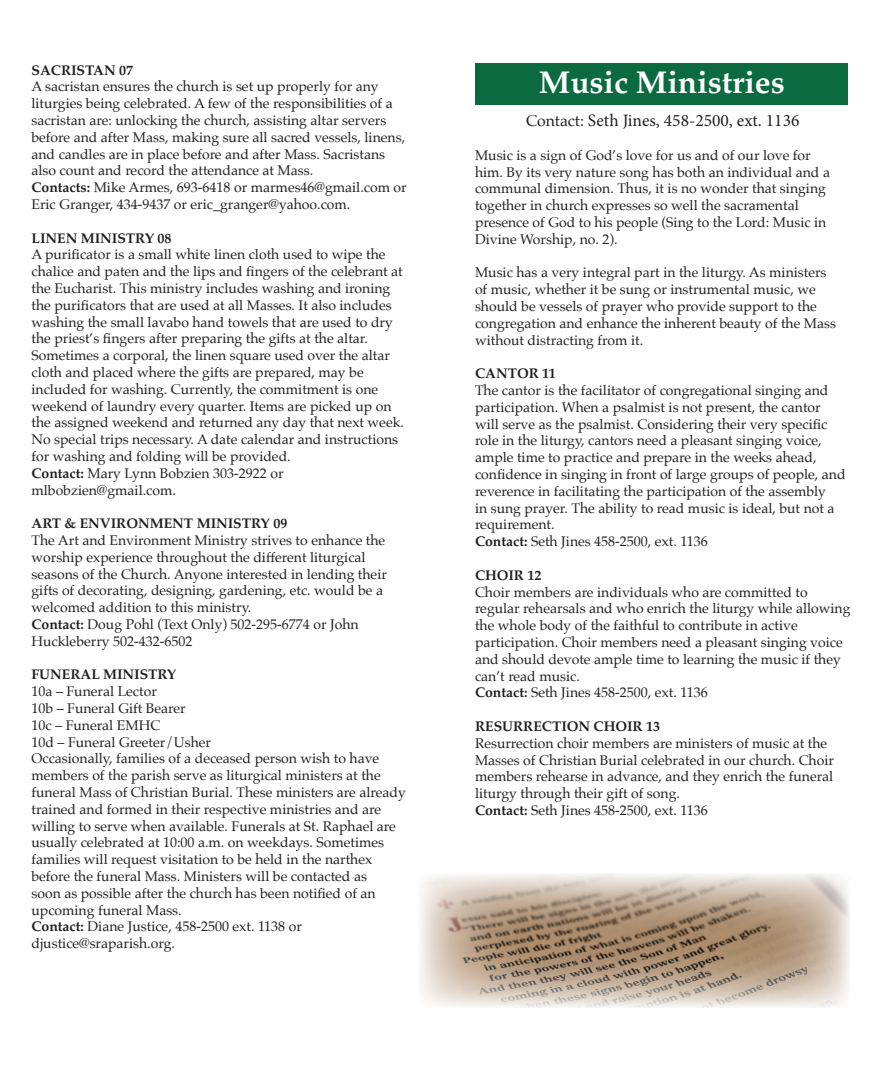
<style>
.page{position:relative;width:882px;height:1071px;background:#fff}
.page>*{position:absolute;margin:0;border:0;box-sizing:border-box;transform-origin:0 0}
.t1{font:700 31.5px "Palatino";color:#fff}
.t2{font:17.5px "Minion Pro";color:#231f20}
.t3{font:14px/16.8px "Palatino";color:#231f20}
.t4{font:700 14px "Palatino";color:#231f20}
.s1{font-weight:700}
.s2{font-family:"Palatino";font-size:15.75px}
</style>
<div class="page">
<div style="left:475px;top:63px;width:373px;height:42px;background:#0c6a40"></div>
<img style="left:420px;top:874px;width:430px;height:134px">
<p class="t4" style="left:32px;top:58px;width:103px">SACRISTAN 07</p>
<p class="t3" style="left:32px;top:78px;width:375px">A sacristan ensures the church is set up properly for any liturgies being celebrated. A few of the responsibilities of a sacristan are: unlocking the church, assisting altar servers before and after Mass, making sure all sacred vessels, linens, and candles are in place before and after Mass. Sacristans also count and record the attendance at Mass.</p>
<p class="t3" style="left:32px;top:179px;width:377px"><span class="s1">Contacts:</span> Mike Armes, 693-6418 or marmes46@gmail.com or</p>
<p class="t3" style="left:32px;top:196px;width:320px">Eric Granger, 434-9437 or eric_granger@yahoo.com.</p>
<p class="t4" style="left:32px;top:226px;width:142px">LINEN MINISTRY 08</p>
<p class="t3" style="left:32px;top:246px;width:374px">A purificator is a small white linen cloth used to wipe the chalice and paten and the lips and fingers of the celebrant at the Eucharist. This ministry includes washing and ironing the purificators that are used at all Masses. It also includes washing the small lavabo hand towels that are used to dry the priest’s fingers after preparing the gifts at the altar.<br>Sometimes a corporal, the linen square used over the altar cloth and placed where the gifts are prepared, may be included for washing. Currently, the commitment is one weekend of laundry every quarter. Items are picked up on the assigned weekend and returned any day that next week.<br>No special trips necessary. A date calendar and instructions for washing and folding will be provided.</p>
<p class="t3" style="left:32px;top:464px;width:254px"><span class="s1">Contact:</span> Mary Lynn Bobzien 303-2922 or</p>
<p class="t3" style="left:32px;top:481px;width:146px">mlbobzien@gmail.com.</p>
<p class="t4" style="left:32px;top:511px;width:257px">ART &amp; ENVIRONMENT MINISTRY 09</p>
<p class="t3" style="left:32px;top:532px;width:357px">The Art and Environment Ministry strives to enhance the worship experience throughout the different liturgical seasons of the Church. Anyone interested in lending their gifts of decorating, designing, gardening, etc. would be a welcomed addition to this ministry.</p>
<p class="t3" style="left:32px;top:616px;width:329px"><span class="s1">Contact:</span> Doug Pohl (Text Only) 502-295-6774 or John<br>Huckleberry 502-432-6502</p>
<p class="t4" style="left:32px;top:663px;width:146px">FUNERAL MINISTRY</p>
<p class="t3" style="left:32px;top:683px;width:127px">10a – Funeral Lector</p>
<p class="t3" style="left:32px;top:700px;width:156px">10b – Funeral Gift Bearer</p>
<p class="t3" style="left:32px;top:716px;width:130px">10c – Funeral EMHC</p>
<p class="t3" style="left:32px;top:733px;width:181px">10d – Funeral Greeter/Usher</p>
<p class="t3" style="left:32px;top:750px;width:376px">Occasionally, families of a deceased person wish to have members of the parish serve as liturgical ministers at the funeral Mass of Christian Burial. These ministers are already trained and formed in their respective ministries and are willing to serve when available. Funerals at St. Raphael are usually celebrated at 10:00 a.m. on weekdays. Sometimes families will request visitation to be held in the narthex before the funeral Mass. Ministers will be contacted as<br>soon as possible after the church has been notified of an upcoming funeral Mass.</p>
<p class="t3" style="left:32px;top:918px;width:272px"><span class="s1">Contact:</span> Diane Justice, 458-2500 ext. 1138 or</p>
<p class="t3" style="left:32px;top:935px;width:145px">djustice@sraparish.org.</p>
<p class="t1" style="left:539px;top:55px;width:247px">Music Ministries</p>
<p class="t2" style="left:526px;top:109px;width:275px"><span class="s2">Contact:</span> Seth Jines, 458-2500, ext. 1136</p>
<p class="t3" style="left:475px;top:147px;width:357px">Music is a sign of God’s love for us and of our love for him. By its very nature song has both an individual and a communal dimension. Thus, it is no wonder that singing together in church expresses so well the sacramental presence of God to his people (Sing to the Lord: Music in Divine Worship, no. 2).</p>
<p class="t3" style="left:475px;top:264px;width:363px">Music has a very integral part in the liturgy. As ministers of music, whether it be sung or instrumental music, we should be vessels of prayer who provide support to the congregation and enhance the inherent beauty of the Mass without distracting from it.</p>
<p class="t4" style="left:475px;top:362px;width:82px">CANTOR 11</p>
<p class="t3" style="left:475px;top:382px;width:372px">The cantor is the facilitator of congregational singing and participation. When a psalmist is not present, the cantor will serve as the psalmist. Considering their very specific role in the liturgy, cantors need a pleasant singing voice, ample time to practice and prepare in the weeks ahead, confidence in singing in front of large groups of people, and reverence in facilitating the participation of the assembly<br>in sung prayer. The ability to read music is ideal, but not a requirement.</p>
<p class="t3" style="left:475px;top:533px;width:234px"><span class="s1">Contact:</span> Seth Jines 458-2500, ext. 1136</p>
<p class="t4" style="left:475px;top:563px;width:68px">CHOIR 12</p>
<p class="t3" style="left:475px;top:583px;width:377px">Choir members are individuals who are committed to regular rehearsals and who enrich the liturgy while allowing the whole body of the faithful to contribute in active participation. Choir members need a pleasant singing voice and should devote ample time to learning the music if they can’t read music.</p>
<p class="t3" style="left:475px;top:684px;width:234px"><span class="s1">Contact:</span> Seth Jines 458-2500, ext. 1136</p>
<p class="t4" style="left:475px;top:714px;width:187px">RESURRECTION CHOIR 13</p>
<p class="t3" style="left:475px;top:735px;width:361px">Resurrection choir members are ministers of music at the Masses of Christian Burial celebrated in our church. Choir members rehearse in advance, and they enrich the funeral liturgy through their gift of song.</p>
<p class="t3" style="left:475px;top:802px;width:234px"><span class="s1">Contact:</span> Seth Jines 458-2500, ext. 1136</p>
</div>
